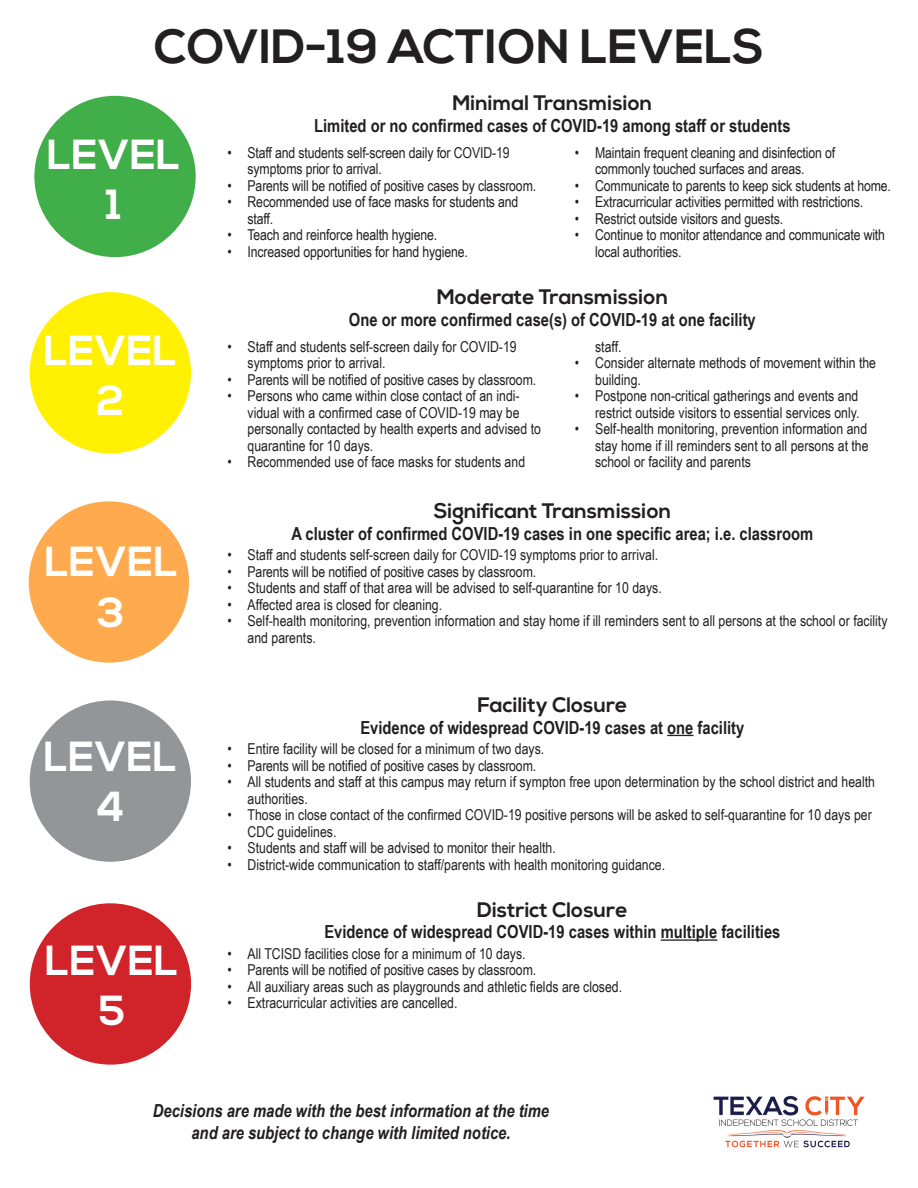
<style>
.page{position:relative;width:918px;height:1188px;background:#fff}
.page>*{position:absolute;margin:0;border:0;box-sizing:border-box;transform-origin:0 0}
.t1{font:700 48px "Nexa";color:#231f20}
.t2{font:700 42px "Nexa";color:#fff}
.t3{font:700 21px "Nexa";color:#231f20}
.t4{font:700 18px "Arial Narrow";color:#231f20}
.t5{font:italic 700 18px/21.6px "Arial Narrow";color:#231f20;text-align:center}
.t6{font:15px/16.5px "Arial Narrow";color:#231f20}
</style>
<div class="page">
<div style="left:34px;top:96px;width:162px;height:161px;background:#40ae49;border-radius:50%"></div>
<div style="left:30px;top:292px;width:161px;height:161px;background:#fff101;border-radius:50%"></div>
<div style="left:29px;top:501px;width:160px;height:162px;background:#ffaa4e;border-radius:50%"></div>
<div style="left:30px;top:700px;width:161px;height:162px;background:#939598;border-radius:50%"></div>
<div style="left:30px;top:903px;width:161px;height:162px;background:#d1232a;border-radius:50%"></div>
<img style="left:713px;top:1096px;width:152px;height:52px">
<svg style="left:667px;top:735px;width:27px;height:1px"></svg>
<hr style="left:661px;top:939px;width:56px;height:2px;background:#231f20">
<p class="t1" style="left:154px;top:19px;width:612px">COVID-19 ACTION LEVELS</p>
<p class="t2" style="left:47px;top:130px;width:135px">LEVEL</p>
<p class="t2" style="left:106px;top:181px;width:17px">1</p>
<p class="t2" style="left:44px;top:326px;width:135px">LEVEL</p>
<p class="t2" style="left:97px;top:377px;width:29px">2</p>
<p class="t2" style="left:44px;top:538px;width:135px">LEVEL</p>
<p class="t2" style="left:97px;top:588px;width:29px">3</p>
<p class="t2" style="left:44px;top:732px;width:135px">LEVEL</p>
<p class="t2" style="left:96px;top:783px;width:30px">4</p>
<p class="t2" style="left:45px;top:936px;width:135px">LEVEL</p>
<p class="t2" style="left:99px;top:987px;width:28px">5</p>
<p class="t3" style="left:452px;top:91px;width:201px">Minimal Transmision</p>
<p class="t4" style="left:314px;top:112px;width:478px">Limited or no confirmed cases of COVID-19 among staff or students</p>
<p class="t6" style="left:248px;top:144px;width:263px;text-indent:-20px">• Staff and students self-screen daily for COVID-19 symptoms prior to arrival.</p>
<p class="t6" style="left:227px;top:177px;width:310px">• Parents will be notified of positive cases by classroom.</p>
<p class="t6" style="left:248px;top:193px;width:272px;text-indent:-20px">• Recommended use of face masks for students and staff.</p>
<p class="t6" style="left:227px;top:226px;width:212px">• Teach and reinforce health hygiene.</p>
<p class="t6" style="left:227px;top:243px;width:242px">• Increased opportunities for hand hygiene.</p>
<p class="t6" style="left:595px;top:144px;width:242px;text-indent:-20px">• Maintain frequent cleaning and disinfection of commonly touched surfaces and areas.</p>
<p class="t6" style="left:575px;top:177px;width:318px">• Communicate to parents to keep sick students at home.</p>
<p class="t6" style="left:575px;top:193px;width:290px">• Extracurricular activities permitted with restrictions.</p>
<p class="t6" style="left:575px;top:210px;width:210px">• Restrict outside visitors and guests.</p>
<p class="t6" style="left:595px;top:226px;width:291px;text-indent:-20px">• Continue to monitor attendance and communicate with local authorities.</p>
<p class="t3" style="left:437px;top:285px;width:233px">Moderate Transmission</p>
<p class="t4" style="left:349px;top:306px;width:408px">One or more confirmed case(s) of COVID-19 at one facility</p>
<p class="t6" style="left:248px;top:338px;width:271px;text-indent:-20px">• Staff and students self-screen daily for COVID-19 symptoms prior to arrival.</p>
<p class="t6" style="left:227px;top:371px;width:310px">• Parents will be notified of positive cases by classroom.</p>
<p class="t6" style="left:248px;top:387px;width:295px;text-indent:-20px">• Persons who came within close contact of an indi&shy;vidual with a confirmed case of COVID-19 may be personally contacted by health experts and advised to quarantine for 10 days.</p>
<p class="t6" style="left:227px;top:453px;width:299px">• Recommended use of face masks for students and</p>
<p class="t6" style="left:595px;top:338px;width:28px">staff.</p>
<p class="t6" style="left:595px;top:354px;width:282px;text-indent:-20px">• Consider alternate methods of movement within the building.</p>
<p class="t6" style="left:575px;top:387px;width:286px;text-align:right">• Postpone non-critical gatherings and events and restrict outside visitors to essential services only.</p>
<p class="t6" style="left:595px;top:420px;width:275px;text-align:justify;text-indent:-20px">• Self-health monitoring, prevention information and stay home if ill reminders sent to all persons at the school or facility and parents</p>
<p class="t3" style="left:434px;top:499px;width:239px">Significant Transmission</p>
<p class="t4" style="left:291px;top:520px;width:524px">A cluster of confirmed COVID-19 cases in one specific area; i.e. classroom</p>
<p class="t6" style="left:227px;top:546px;width:432px">• Staff and students self-screen daily for COVID-19 symptoms prior to arrival.</p>
<p class="t6" style="left:227px;top:562px;width:310px">• Parents will be notified of positive cases by classroom.</p>
<p class="t6" style="left:227px;top:579px;width:436px">• Students and staff of that area will be advised to self-quarantine for 10 days.</p>
<p class="t6" style="left:227px;top:595px;width:216px">• Affected area is closed for cleaning.</p>
<p class="t6" style="left:248px;top:612px;width:641px;text-indent:-20px">• Self-health monitoring, prevention information and stay home if ill reminders sent to all persons at the school or facility and parents.</p>
<p class="t3" style="left:477px;top:693px;width:152px">Facility Closure</p>
<p class="t4" style="left:360px;top:714px;width:385px">Evidence of widespread COVID-19 cases at one facility</p>
<p class="t6" style="left:227px;top:740px;width:318px">• Entire facility will be closed for a minimum of two days.</p>
<p class="t6" style="left:227px;top:756px;width:310px">• Parents will be notified of positive cases by classroom.</p>
<p class="t6" style="left:248px;top:773px;width:629px;text-indent:-20px">• All students and staff at this campus may return if sympton free upon determination by the school district and health authorities.</p>
<p class="t6" style="left:248px;top:806px;width:626px;text-indent:-20px">• Those in close contact of the confirmed COVID-19 positive persons will be asked to self-quarantine for 10 days per<br>CDC guidelines.</p>
<p class="t6" style="left:227px;top:839px;width:330px">• Students and staff will be advised to monitor their health.</p>
<p class="t6" style="left:227px;top:855px;width:439px">• District-wide communication to staff/parents with health monitoring guidance.</p>
<p class="t3" style="left:477px;top:897px;width:152px">District Closure</p>
<p class="t4" style="left:324px;top:918px;width:458px">Evidence of widespread COVID-19 cases within multiple facilities</p>
<p class="t6" style="left:227px;top:945px;width:300px">• All TCISD facilities close for a minimum of 10 days.</p>
<p class="t6" style="left:227px;top:961px;width:310px">• Parents will be notified of positive cases by classroom.</p>
<p class="t6" style="left:227px;top:978px;width:396px">• All auxiliary areas such as playgrounds and athletic fields are closed.</p>
<p class="t6" style="left:227px;top:994px;width:232px">• Extracurricular activities are cancelled.</p>
<p class="t5" style="left:153px;top:1099px;width:398px">Decisions are made with the best information at the time and are subject to change with limited notice.</p>
</div>
